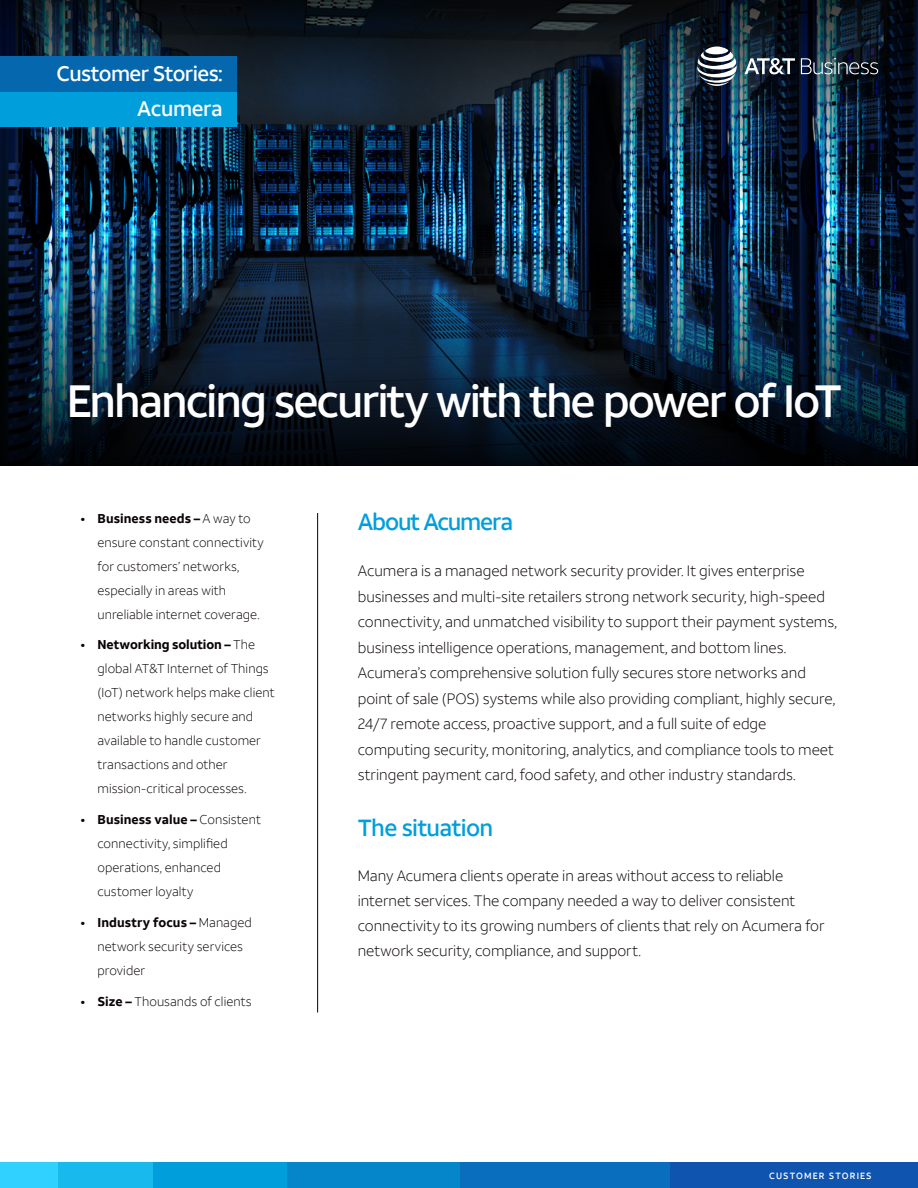
<style>
.page{position:relative;width:918px;height:1188px;background:#fff}
.page>*{position:absolute;margin:0;border:0;box-sizing:border-box;transform-origin:0 0}
.t1{font:500 45px "ATT Aleck Sans";letter-spacing:-.045em;color:#fff}
.t2{font:500 23.25px "ATT Aleck Sans";letter-spacing:-.04em;color:#009fdb}
.t3{font:500 21px/35px "ATT Aleck Sans";letter-spacing:-.03em;color:#fff;text-align:right}
.t4{font:300 15px/25.5px "ATT Aleck Sans";color:#090304}
.t5{font:300 12.75px/24px "ATT Aleck Sans";letter-spacing:.005em;color:#090304}
.t6{font:500 9px "ATT Aleck Sans";letter-spacing:.12em;color:#fff}
.s1{font-weight:700}
</style>
<div class="page">
<div style="left:669px;top:1163px;width:249px;height:25px;background:#0f54af"></div>
<div style="left:459px;top:1163px;width:211px;height:25px;background:#0a6ebe"></div>
<div style="left:287px;top:1163px;width:172px;height:25px;background:#0586cb"></div>
<div style="left:153px;top:1163px;width:134px;height:25px;background:#009fdb"></div>
<div style="left:57px;top:1163px;width:96px;height:25px;background:#18b9ed"></div>
<div style="left:0;top:1162px;width:57px;height:26px;background:#30d1ff"></div>
<hr style="left:317px;top:513px;width:1px;height:499px;background:#090304">
<img style="left:0;top:213px;width:918px;height:253px">
<img style="left:0;top:0;width:918px;height:213px">
<img style="left:654px;top:47px;width:224px;height:62px">
<div style="left:0;top:56px;width:236px;height:37px;background:#0568ae"></div>
<div style="left:0;top:92px;width:236px;height:35px;background:#009fdb"></div>
<h3 class="t3" style="left:56px;top:56px;width:168px">Customer Stories:<br>Acumera</h3>
<h1 class="t1" style="left:67px;top:373px;width:777px">Enhancing security with the power of IoT</h1>
<p class="t5" style="left:97px;top:506px;width:168px;text-indent:-16px"><span class="s1">• Business needs –</span> A way to ensure constant connectivity for customers’ networks, especially in areas with unreliable internet coverage.</p>
<p class="t5" style="left:97px;top:633px;width:179px;text-indent:-16px"><span class="s1">• Networking solution –</span> The global AT&amp;T Internet of Things (IoT) network helps make client networks highly secure and available to handle customer transactions and other mission-critical processes.</p>
<p class="t5" style="left:97px;top:807px;width:165px;text-indent:-16px"><span class="s1">• Business value –</span> Consistent connectivity, simplified operations, enhanced customer loyalty</p>
<p class="t5" style="left:97px;top:910px;width:156px;text-indent:-16px"><span class="s1">• Industry focus –</span> Managed network security services provider</p>
<p class="t5" style="left:81px;top:989px;width:172px"><span class="s1">• Size –</span> Thousands of clients</p>
<h2 class="t2" style="left:358px;top:508px;width:157px">About Acumera</h2>
<p class="t4" style="left:358px;top:558px;width:481px">Acumera is a managed network security provider. It gives enterprise businesses and multi-site retailers strong network security, high-speed connectivity, and unmatched visibility to support their payment systems, business intelligence operations, management, and bottom lines.<br>Acumera’s comprehensive solution fully secures store networks and point of sale (POS) systems while also providing compliant, highly secure, 24/7 remote access, proactive support, and a full suite of edge computing security, monitoring, analytics, and compliance tools to meet stringent payment card, food safety, and other industry standards.</p>
<h2 class="t2" style="left:358px;top:813px;width:137px">The situation</h2>
<p class="t4" style="left:358px;top:863px;width:468px;line-height:25px">Many Acumera clients operate in areas without access to reliable internet services. The company needed a way to deliver consistent connectivity to its growing numbers of clients that rely on Acumera for network security, compliance, and support.</p>
<p class="t6" style="left:769px;top:1170px;width:104px">CUSTOMER STORIES</p>
</div>
